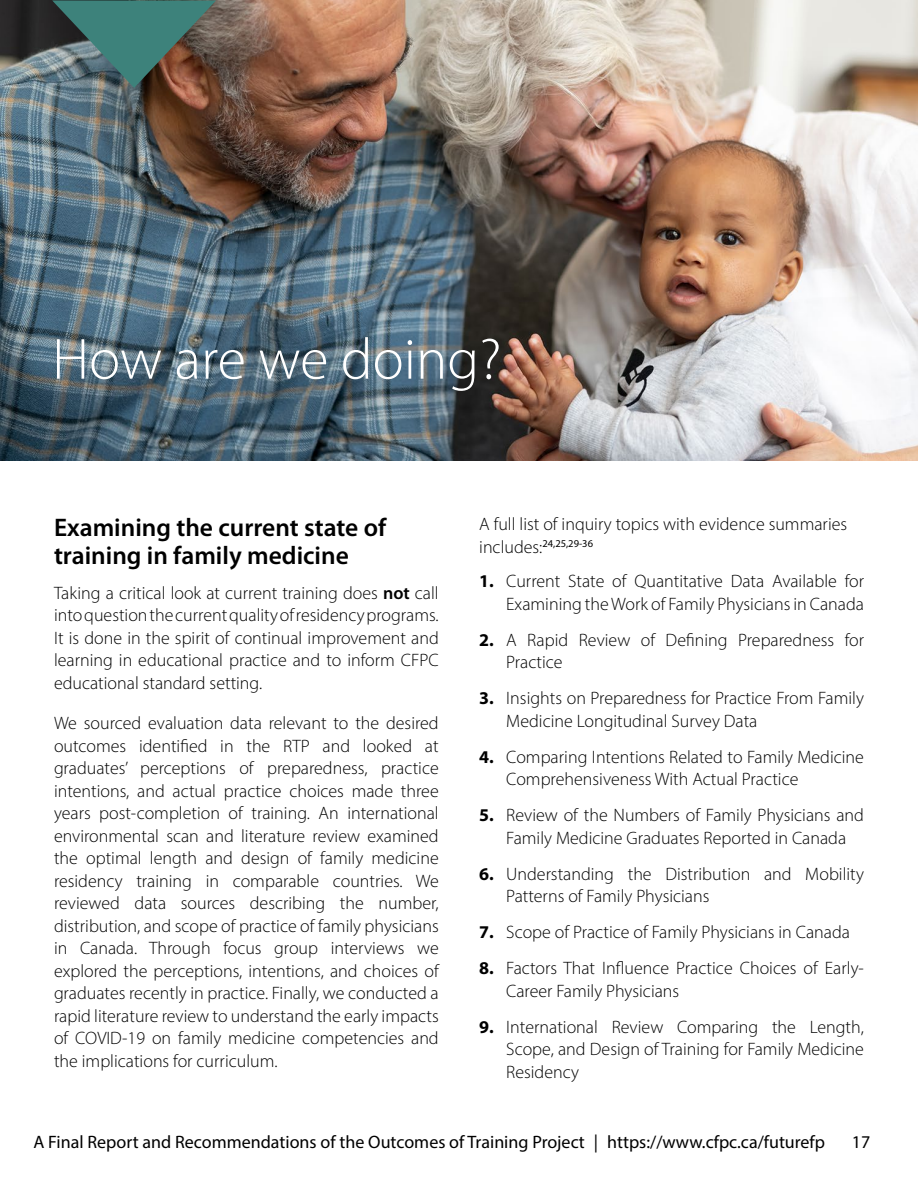
<style>
.page{position:relative;width:918px;height:1188px;background:#fff}
.page>*{position:absolute;margin:0;border:0;box-sizing:border-box;transform-origin:0 0}
.t1{font:300 58.5px "Myriad Pro";color:#fff}
.t2{font:600 25.5px/28.5px "Myriad Pro";color:#000}
.t3{font:300 18px/22.5px "Myriad Pro";color:#000}
.t4{font:18px "Myriad Pro";color:#000}
.t5{font:10.5px "Myriad Pro";color:#000}
.s1{font-weight:600}
.s2{font-weight:300;font-size:18px}
.s3{font-weight:700}
</style>
<div class="page">
<img style="left:0;top:0;width:918px;height:460px">
<svg style="left:48px;top:0;width:168px;height:88px;background:#4e6b65"></svg>
<h2 class="t1" style="left:52px;top:324px;width:451px">How are we doing?</h2>
<h3 class="t2" style="left:54px;top:514px;width:334px">Examining the current state of training in family medicine</h3>
<p class="t3" style="left:54px;top:581px;width:386px;text-align:justify">Taking a critical look at current training does <span class="s1">not</span> call into question the current quality of residency programs.<br>It is done in the spirit of continual improvement and learning in educational practice and to inform CFPC educational standard setting.</p>
<p class="t3" style="left:54px;top:712px;width:386px;text-align:justify">We sourced evaluation data relevant to the desired outcomes identified in the RTP and looked at graduates’ perceptions of preparedness, practice intentions, and actual practice choices made three years post-completion of training. An international environmental scan and literature review examined the optimal length and design of family medicine residency training in comparable countries. We reviewed data sources describing the number, distribution, and scope of practice of family physicians in Canada. Through focus group interviews we explored the perceptions, intentions, and choices of graduates recently in practice. Finally, we conducted a rapid literature review to understand the early impacts of COVID-19 on family medicine competencies and the implications for curriculum.</p>
<p class="t3" style="left:479px;top:513px;width:370px">A full list of inquiry topics with evidence summaries</p>
<p class="t5" style="left:479px;top:537px;width:115px"><span class="s2">includes:</span>24,25,29-36</p>
<p class="t3" style="left:479px;top:570px;width:386px;text-align:right"><span class="s3">1.</span> Current State of Quantitative Data Available for<br>Examining the Work of Family Physicians in Canada</p>
<p class="t3" style="left:506px;top:628px;width:359px;text-indent:-27px"><span class="s3">2.</span> A Rapid Review of Defining Preparedness for<br>Practice</p>
<p class="t3" style="left:506px;top:687px;width:359px;text-indent:-27px"><span class="s3">3.</span> Insights on Preparedness for Practice From Family<br>Medicine Longitudinal Survey Data</p>
<p class="t3" style="left:506px;top:745px;width:359px;text-indent:-27px"><span class="s3">4.</span> Comparing Intentions Related to Family Medicine<br>Comprehensiveness With Actual Practice</p>
<p class="t3" style="left:479px;top:804px;width:386px;text-align:center"><span class="s3">5.</span> Review of the Numbers of Family Physicians and<br>Family Medicine Graduates Reported in Canada</p>
<p class="t3" style="left:506px;top:862px;width:359px;text-indent:-27px"><span class="s3">6.</span> Understanding the Distribution and Mobility<br>Patterns of Family Physicians</p>
<p class="t3" style="left:479px;top:921px;width:372px"><span class="s3">7.</span> Scope of Practice of Family Physicians in Canada</p>
<p class="t3" style="left:506px;top:957px;width:359px;text-indent:-27px"><span class="s3">8.</span> Factors That Influence Practice Choices of Early-<br>Career Family Physicians</p>
<p class="t3" style="left:506px;top:1015px;width:359px;text-align:justify;text-indent:-27px"><span class="s3">9.</span> International Review Comparing the Length, Scope, and Design of Training for Family Medicine Residency</p>
<p class="t4" style="left:33px;top:1130px;width:793px">A Final Report and Recommendations of the Outcomes of Training Project | https://www.cfpc.ca/futurefp</p>
<p class="t4" style="left:852px;top:1130px;width:20px">17</p>
</div>
